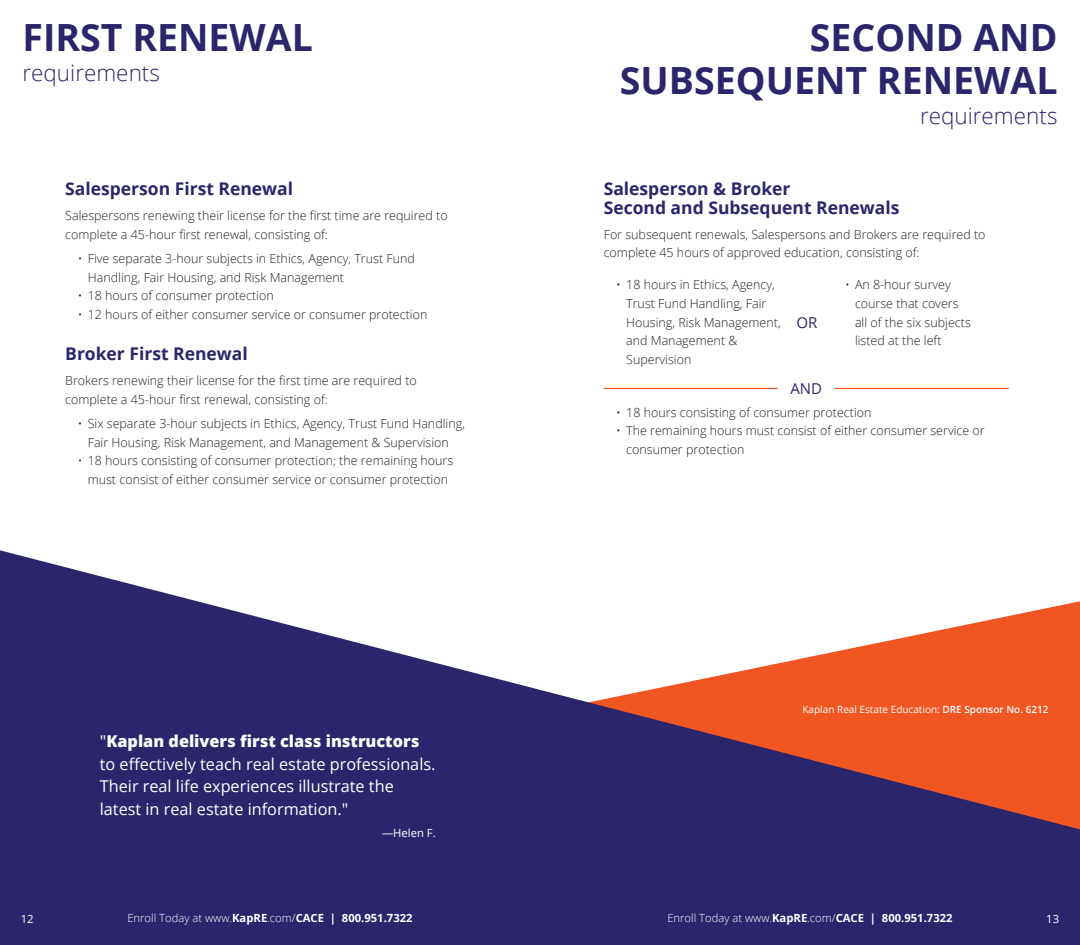
<style>
.page{position:relative;width:1080px;height:945px;background:#fff}
.page>*{position:absolute;margin:0;border:0;box-sizing:border-box;transform-origin:0 0}
.t1{font:700 37.5px/42.5px "Open Sans";color:#2b256c;text-align:right}
.t2{font:300 22.5px "Open Sans";color:#2b256c}
.t3{font:700 17.5px/18.8px "Open Sans";color:#2b256c}
.t4{font:16.25px/22.5px "Open Sans";color:#fff}
.t5{font:15px "Open Sans";color:#2b256c}
.t6{font:300 12.5px/18.8px "Open Sans";color:#222121}
.t7{font:300 11.25px "Open Sans";color:#fff}
.t8{font:11.25px "Open Sans";color:#fff}
.t9{font:10px "Open Sans";color:#fff}
.s1{font-weight:800}
.s2{font-weight:600}
.s3{font-weight:700}
</style>
<div class="page">
<hr style="left:604px;top:388px;width:174px;height:1px;background:#f05622">
<hr style="left:835px;top:388px;width:174px;height:1px;background:#f05622">
<svg style="left:0;top:550px;width:1080px;height:395px;fill:#2b256c"></svg>
<h1 class="t1" style="left:22px;top:15px;width:292px">FIRST RENEWAL</h1>
<h2 class="t2" style="left:22px;top:58px;width:139px">requirements</h2>
<h3 class="t3" style="left:65px;top:179px;width:229px">Salesperson First Renewal</h3>
<p class="t6" style="left:65px;top:206px;width:384px">Salespersons renewing their license for the first time are required to complete a 45-hour first renewal, consisting of:</p>
<p class="t6" style="left:88px;top:249px;width:329px;text-indent:-10px">• Five separate 3-hour subjects in Ethics, Agency, Trust Fund<br>Handling, Fair Housing, and Risk Management</p>
<p class="t6" style="left:78px;top:286px;width:198px">• 18 hours of consumer protection</p>
<p class="t6" style="left:78px;top:305px;width:351px">• 12 hours of either consumer service or consumer protection</p>
<h3 class="t3" style="left:65px;top:344px;width:184px">Broker First Renewal</h3>
<p class="t6" style="left:65px;top:371px;width:353px">Brokers renewing their license for the first time are required to complete a 45-hour first renewal, consisting of:</p>
<p class="t6" style="left:78px;top:414px;width:389px;text-align:center">• Six separate 3-hour subjects in Ethics, Agency, Trust Fund Handling,<br>Fair Housing, Risk Management, and Management &amp; Supervision</p>
<p class="t6" style="left:78px;top:451px;width:377px;text-align:center">• 18 hours consisting of consumer protection; the remaining hours must consist of either consumer service or consumer protection</p>
<h3 class="t4" style="left:100px;top:730px;width:337px">"<span class="s1">Kaplan delivers first class instructors </span>to effectively teach real estate professionals.<br>Their real life experiences illustrate the latest in real estate information."</h3>
<p class="t8" style="left:382px;top:826px;width:55px">—Helen F.</p>
<h1 class="t1" style="left:620px;top:15px;width:439px">SECOND AND<br>SUBSEQUENT RENEWAL</h1>
<h2 class="t2" style="left:920px;top:100px;width:139px">requirements</h2>
<h3 class="t3" style="left:604px;top:179px;width:297px">Salesperson &amp; Broker<br>Second and Subsequent Renewals</h3>
<p class="t6" style="left:604px;top:224px;width:383px">For subsequent renewals, Salespersons and Brokers are required to complete 45 hours of approved education, consisting of:</p>
<p class="t6" style="left:626px;top:275px;width:156px;text-indent:-10px">• 18 hours in Ethics, Agency,<br>Trust Fund Handling, Fair<br>Housing, Risk Management, and Management &amp;<br>Supervision</p>
<p class="t6" style="left:855px;top:275px;width:117px;text-indent:-10px">• An 8-hour survey course that covers all of the six subjects listed at the left</p>
<p class="t5" style="left:796px;top:312px;width:22px">OR</p>
<p class="t5" style="left:790px;top:378px;width:33px">AND</p>
<p class="t6" style="left:616px;top:402px;width:257px">• 18 hours consisting of consumer protection</p>
<p class="t6" style="left:626px;top:421px;width:360px;text-indent:-10px">• The remaining hours must consist of either consumer service or consumer protection</p>
<p class="t9" style="left:802px;top:703px;width:248px">Kaplan Real Estate Education: <span class="s2">DRE Sponsor No. 6212</span></p>
<p class="t8" style="left:21px;top:911px;width:14px">12</p>
<p class="t7" style="left:127px;top:910px;width:287px">Enroll Today at www.<span class="s3">KapRE</span>.com/<span class="s3">CACE | 800.951.7322</span></p>
<p class="t7" style="left:667px;top:910px;width:287px">Enroll Today at www.<span class="s3">KapRE</span>.com/<span class="s3">CACE | 800.951.7322</span></p>
<p class="t8" style="left:1046px;top:911px;width:14px">13</p>
</div>
